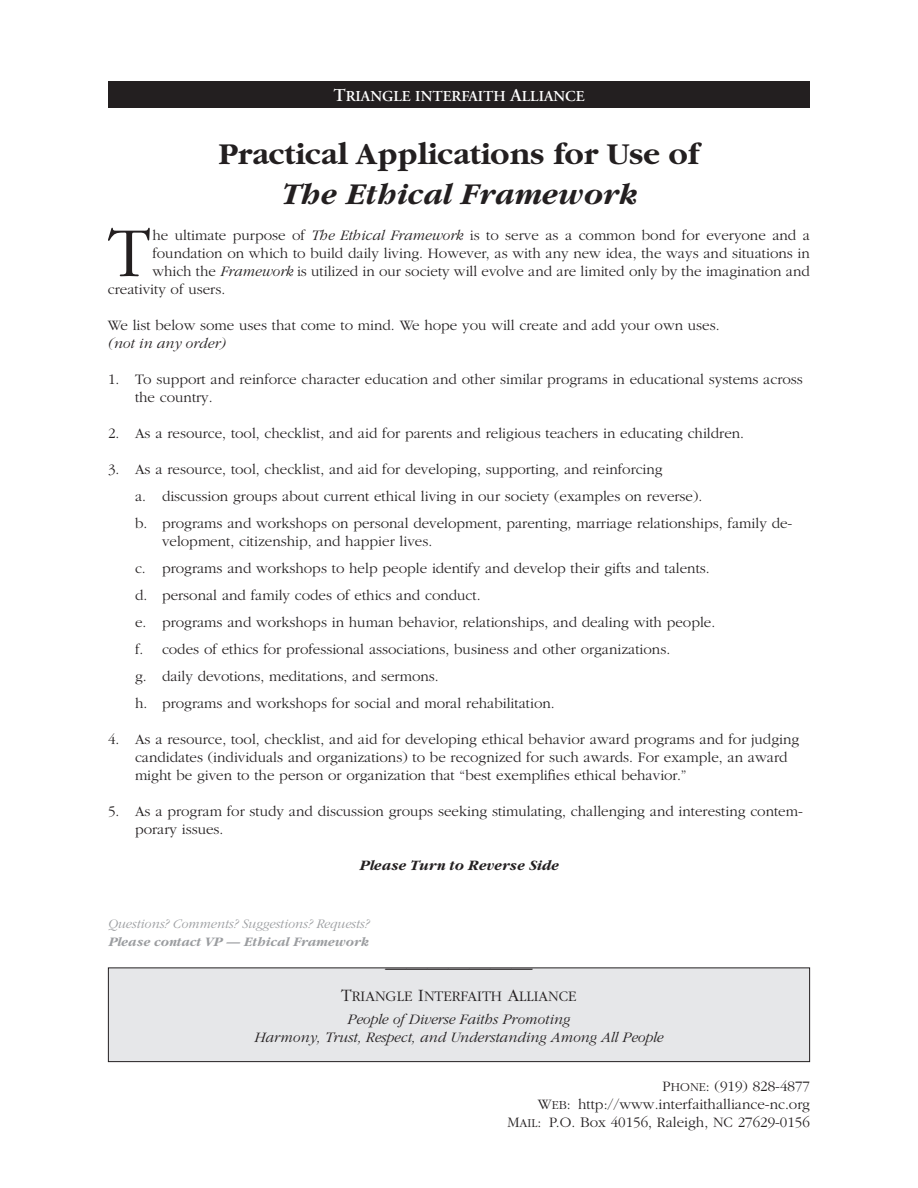
<style>
.page{position:relative;width:918px;height:1188px;background:#fff}
.page>*{position:absolute;margin:0;border:0;box-sizing:border-box;transform-origin:0 0}
.t1{font:300 72.75px "Garamond";color:#231f20}
.t2{font:700 31.5px "Garamond";color:#231f20}
.t3{font:italic 700 31.5px "Garamond";color:#231f20}
.t4{font:300 21px "Garamond";color:#231f20}
.t5{font:300 15.15px "Garamond";color:#231f20}
.t6{font:600 15.15px "Adobe Garamond";color:#fff}
.t7{font:300 15px/27px "Garamond";color:#231f20}
.t8{font:italic 300 15px/18px "Garamond";color:#231f20;text-align:center}
.t9{font:italic 700 15px "Garamond";color:#231f20}
.t10{font:italic 300 13.5px "Garamond";color:#9b9da0}
.t11{font:italic 700 13.5px "Garamond";color:#9b9da0}
.s1{font-size:18px}
.s2{font-style:italic}
.s3{font-size:12.6px}
</style>
<div class="page">
<div style="left:109px;top:82px;width:700px;height:25px;background:#231f20"></div>
<div style="left:108px;top:81px;width:702px;height:27px;border:2px solid #231f20"></div>
<div style="left:108px;top:968px;width:702px;height:94px;background:#e6e7e9"></div>
<div style="left:108px;top:968px;width:702px;height:94px;border:1px solid #231f20"></div>
<p class="t6" style="left:333px;top:87px;width:253px"><span class="s1">T</span>RIANGLE INTERFAITH <span class="s1">A</span>LLIANCE</p>
<h2 class="t2" style="left:219px;top:137px;width:482px">Practical Applications for Use of</h2>
<h2 class="t3" style="left:281px;top:177px;width:357px">The Ethical Framework</h2>
<h1 class="t1" style="left:108px;top:215px;width:44px">T</h1>
<p class="t7" style="left:152px;top:222px;width:659px">he ultimate purpose of <span class="s2">The Ethical Framework</span> is to serve as a common bond for everyone and a</p>
<p class="t7" style="left:152px;top:240px;width:659px">foundation on which to build daily living. However, as with any new idea, the ways and situations in</p>
<p class="t7" style="left:152px;top:258px;width:659px">which the <span class="s2">Framework</span> is utilized in our society will evolve and are limited only by the imagination and</p>
<p class="t7" style="left:108px;top:276px;width:119px">creativity of users.</p>
<p class="t7" style="left:108px;top:312px;width:613px">We list below some uses that come to mind. We hope you will create and add your own uses.</p>
<p class="t8" style="left:108px;top:335px;width:119px">(not in any order)</p>
<p class="t7" style="left:135px;top:371px;width:669px;line-height:18px;text-indent:-27px">1. To support and reinforce character education and other similar programs in educational systems across the country.</p>
<p class="t7" style="left:108px;top:420px;width:638px">2. As a resource, tool, checklist, and aid for parents and religious teachers in educating children.</p>
<p class="t7" style="left:135px;top:456px;width:659px;text-indent:-27px">3. As a resource, tool, checklist, and aid for developing, supporting, and reinforcing<br>a. discussion groups about current ethical living in our society (examples on reverse).<br>b. programs and workshops on personal development, parenting, marriage relationships, family de-</p>
<p class="t7" style="left:135px;top:528px;width:582px;text-indent:27px">velopment, citizenship, and happier lives.<br>c. programs and workshops to help people identify and develop their gifts and talents. d. personal and family codes of ethics and conduct.<br>e. programs and workshops in human behavior, relationships, and dealing with people. f. codes of ethics for professional associations, business and other organizations.<br>g. daily devotions, meditations, and sermons.<br>h. programs and workshops for social and moral rehabilitation.</p>
<p class="t7" style="left:135px;top:731px;width:666px;line-height:18px;text-indent:-27px">4. As a resource, tool, checklist, and aid for developing ethical behavior award programs and for judging candidates (individuals and organizations) to be recognized for such awards. For example, an award might be given to the person or organization that “best exemplifies ethical behavior.”</p>
<p class="t7" style="left:135px;top:803px;width:669px;line-height:18px;text-indent:-27px">5. As a program for study and discussion groups seeking stimulating, challenging and interesting contem&shy;porary issues.</p>
<p class="t9" style="left:359px;top:857px;width:201px">Please Turn to Reverse Side</p>
<p class="t10" style="left:108px;top:917px;width:263px">Questions? Comments? Suggestions? Requests?</p>
<p class="t11" style="left:108px;top:935px;width:262px">Please contact VP — Ethical Framework</p>
<h3 class="t4" style="left:386px;top:957px;width:148px">———————</h3>
<p class="t5" style="left:341px;top:988px;width:237px"><span class="s1">T</span>riangle <span class="s1">I</span>nterfaith <span class="s1">A</span>lliance</p>
<p class="t8" style="left:254px;top:1010px;width:411px">People of Diverse Faiths Promoting<br>Harmony, Trust, Respect, and Understanding Among All People</p>
<p class="t7" style="left:507px;top:1078px;width:304px;line-height:18px;text-align:right">P<span class="s3">hone</span>: (919) 828-4877<br>W<span class="s3">eb</span>: http://www.interfaithalliance-nc.org<br>M<span class="s3">ail</span>: P.O. Box 40156, Raleigh, NC 27629-0156</p>
</div>
